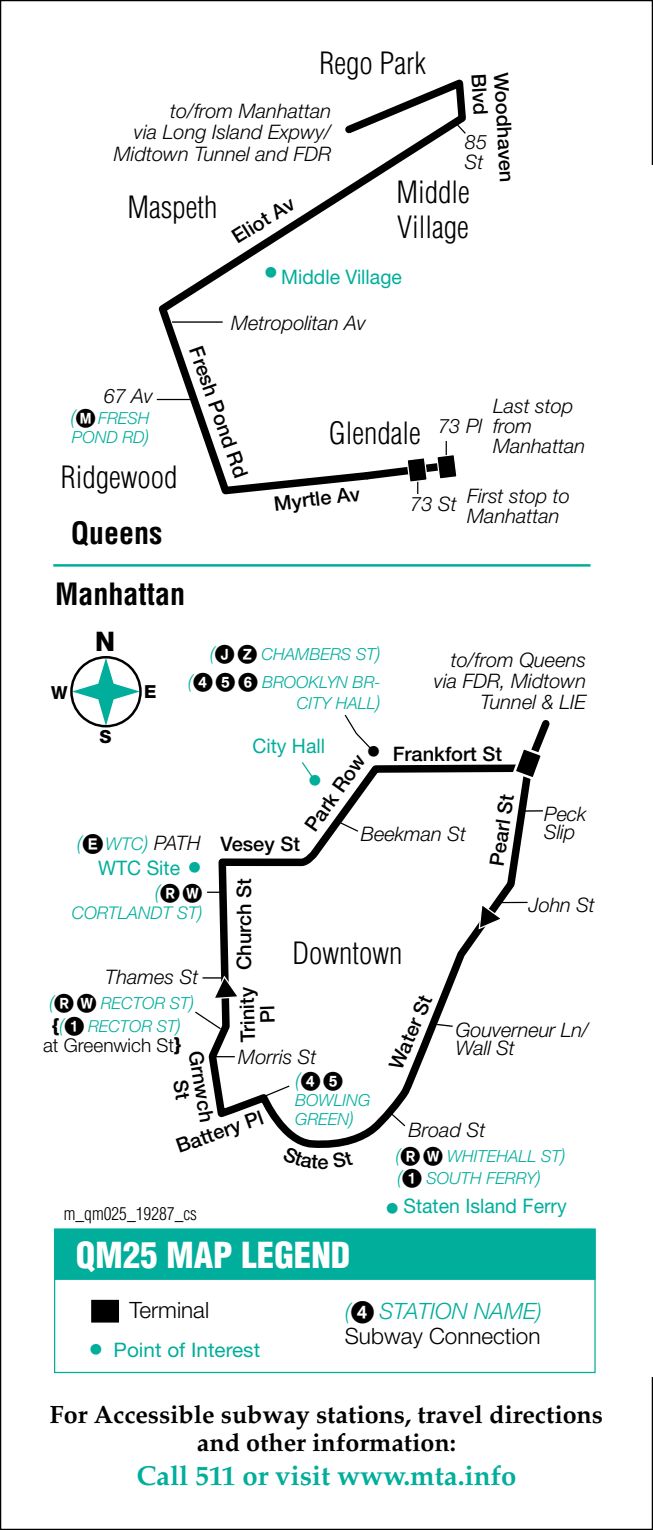
<style>
.page{position:relative;width:653px;height:1530px;background:#fff}
.page>*{position:absolute;margin:0;border:0;box-sizing:border-box;transform-origin:0 0}
.t1{font:900 condensed 35px "Helvetica";color:#fff}
.t2{font:300 condensed 30px/35px "Helvetica";color:#000}
.t3{font:700 condensed 30px "Helvetica";color:#000}
.t4{font:800 30px "Helvetica Neue";color:#00ae9b}
.t5{font:700 27.5px "Palatino";color:#00ae9b}
.t6{font:800 27px "Helvetica Neue";color:#000}
.t7{font:700 25px/27.5px "Palatino";color:#000;text-align:center}
.t8{font:300 22.5px/25px "Helvetica Neue";color:#000}
.t9{font:italic 300 20px/21.2px "Helvetica Neue";color:#000}
.t10{font:500 20px/20px "Helvetica Neue";color:#000;text-align:center}
.t11{font:20px "Helvetica Neue";color:#00ae9b}
.t12{font:italic 300 20px "Helvetica Neue";color:#00ae9b}
.t13{font:300 19px "Helvetica Neue";color:#000}
.t14{font:italic 300 19px "Helvetica Neue";color:#00ae9b}
.t15{font:800 19px "Helvetica Neue";color:#000}
.t16{font:800 18px "Helvetica Neue";color:#000}
.t17{font:800 18px "Helvetica Neue";color:#000;scale:.95 1}
.t18{font:300 condensed 17.5px "Helvetica";color:#000}
.t19{font:italic 300 17.5px "Helvetica Neue";color:#00ae9b}
.t20{font:italic 300 16.75px/19px "Helvetica Neue";color:#00ae9b}
.t21{font:italic 300 16.5px "Helvetica Neue";color:#00ae9b}
.s1{font-weight:800;font-size:30px}
.s2{font-size:20px}
.s3{font-size:19px}
.s4{color:#000}
.s5{color:#00ae9b}
.s6{font-size:17.5px;color:#00ae9b}
.s7{font-weight:300;font-style:italic;color:#00ae9b}
.s8{font-weight:800}
.s9{font-style:italic;color:#00ae9b}
</style>
<div class="page">
<hr style="left:652px;top:201px;width:1px;height:273px;background:#00ae9b">
<svg style="left:70px;top:656px;width:72px;height:72px"></svg>
<div style="left:55px;top:1229px;width:540px;height:50px;background:#00ae9b"></div>
<div style="left:54px;top:1229px;width:541px;height:51px;border:1px solid #00ae9b"></div>
<div style="left:92px;top:1301px;width:26px;height:20px;background:#000"></div>
<div style="left:91px;top:1300px;width:28px;height:23px;border:2px solid #000"></div>
<svg style="left:156px;top:79px;width:310px;height:364px"></svg>
<hr style="left:172px;top:321px;width:50px;height:2px;background:#000">
<svg style="left:455px;top:123px;width:11px;height:12px"></svg>
<hr style="left:157px;top:399px;width:33px;height:1px;background:#000">
<svg style="left:205px;top:195px;width:345px;height:953px"></svg>
<svg style="left:478px;top:902px;width:49px;height:28px"></svg>
<svg style="left:202px;top:975px;width:38px;height:25px"></svg>
<svg style="left:511px;top:745px;width:34px;height:37px"></svg>
<svg style="left:343px;top:713px;width:32px;height:40px"></svg>
<svg style="left:359px;top:441px;width:99px;height:53px"></svg>
<svg style="left:195px;top:1010px;width:27px;height:21px"></svg>
<hr style="left:53px;top:564px;width:537px;height:3px;background:#00ae9b">
<svg style="left:300px;top:761px;width:16px;height:21px"></svg>
<svg style="left:323px;top:1072px;width:19px;height:19px"></svg>
<svg style="left:205px;top:883px;width:16px;height:19px"></svg>
<svg style="left:401px;top:1147px;width:41px;height:1px"></svg>
<svg style="left:215px;top:645px;width:42px;height:19px"></svg>
<svg style="left:216px;top:672px;width:41px;height:19px"></svg>
<svg style="left:282px;top:1146px;width:36px;height:2px"></svg>
<h2 class="t2" style="left:319px;top:46px;width:108px">Rego Park</h2>
<p class="t10" style="left:488px;top:73px;width:43px;rotate:87deg">Blvd</p>
<p class="t10" style="left:511px;top:72px;width:112px;rotate:87deg">Woodhaven</p>
<p class="t9" style="left:114px;top:100px;width:219px;text-align:right">to/from Manhattan<br>via Long Island Expwy/<br>Midtown Tunnel and FDR</p>
<p class="t9" style="left:465px;top:132px;width:24px;line-height:20px">85<br>St</p>
<h2 class="t2" style="left:396px;top:175px;width:75px">Middle<br>Village</h2>
<h2 class="t2" style="left:127px;top:190px;width:91px">Maspeth</h2>
<p class="t10" style="left:228px;top:230px;width:71px;rotate:-32deg">Eliot Av</p>
<p class="t11" style="left:263px;top:265px;width:140px"><span class="s1">•</span>Middle Village</p>
<p class="t9" style="left:104px;top:385px;width:51px">67 Av</p>
<p class="t20" style="left:70px;top:408px;width:81px"><span class="s2">(</span> FRESH<br>POND RD<span class="s3">)</span></p>
<h2 class="t2" style="left:61px;top:459px;width:118px">Ridgewood</h2>
<h2 class="t3" style="left:71px;top:514px;width:93px">Queens</h2>
<p class="t9" style="left:231px;top:312px;width:136px">Metropolitan Av</p>
<p class="t10" style="left:205px;top:344px;width:139px;rotate:70deg">Fresh Pond Rd</p>
<p class="t9" style="left:493px;top:396px;width:94px;line-height:20px">Last stop from<br>Manhattan</p>
<p class="t9" style="left:467px;top:486px;width:104px;line-height:20px">First stop to<br>Manhattan</p>
<p class="t9" style="left:438px;top:415px;width:46px">73 Pl</p>
<h2 class="t2" style="left:329px;top:415px;width:93px">Glendale</h2>
<p class="t10" style="left:272px;top:494px;width:88px;rotate:-7deg">Myrtle Av</p>
<p class="t9" style="left:410px;top:493px;width:48px">73 St</p>
<h2 class="t3" style="left:55px;top:575px;width:132px">Manhattan</h2>
<h3 class="t6" style="left:95px;top:625px;width:22px">N</h3>
<p class="t17" style="left:51px;top:682px;width:19px">W</p>
<p class="t16" style="left:144px;top:681px;width:14px">E</p>
<p class="t14" style="left:210px;top:642px;width:6px">(</p>
<p class="t20" style="left:261px;top:645px;width:121px">CHAMBERS ST<span class="s3">)</span></p>
<p class="t14" style="left:188px;top:669px;width:27px">(<span class="s4">✔</span></p>
<p class="t20" style="left:262px;top:671px;width:120px;line-height:21.5px;text-align:right">BROOKLYN BR-<br>CITY HALL<span class="s3">)</span></p>
<p class="t9" style="left:433px;top:649px;width:154px;text-align:right">to/from Queens via FDR, Midtown<br>Tunnel &amp; LIE</p>
<p class="t16" style="left:99px;top:726px;width:14px">S</p>
<p class="t9" style="left:77px;top:832px;width:125px"><span class="s5">(</span> <span class="s6">WTC</span><span class="s5">)</span> PATH</p>
<p class="t11" style="left:98px;top:856px;width:105px">WTC Site <span class="s1">•</span></p>
<p class="t12" style="left:155px;top:880px;width:7px">(</p>
<p class="t19" style="left:72px;top:902px;width:133px">CORTLANDT ST<span class="s3">)</span></p>
<p class="t9" style="left:105px;top:966px;width:94px">Thames St</p>
<p class="t11" style="left:252px;top:734px;width:74px">City Hall</p>
<p class="t10" style="left:366px;top:744px;width:137px"><span class="s1">•</span> Frankfort St</p>
<p class="t10" style="left:301px;top:824px;width:91px;rotate:-55deg">Park Row</p>
<h2 class="t4" style="left:307px;top:763px;width:16px">•</h2>
<p class="t10" style="left:486px;top:865px;width:74px;rotate:-82deg">Pearl St</p>
<p class="t9" style="left:544px;top:803px;width:44px">Peck</p>
<p class="t9" style="left:361px;top:823px;width:107px">Beekman St</p>
<p class="t9" style="left:544px;top:821px;width:33px">Slip</p>
<p class="t10" style="left:220px;top:834px;width:81px">Vesey St</p>
<p class="t10" style="left:234px;top:970px;width:93px;rotate:-90deg">Church St</p>
<h2 class="t2" style="left:292px;top:936px;width:111px">Downtown</h2>
<p class="t9" style="left:528px;top:894px;width:67px">John St</p>
<p class="t10" style="left:238px;top:1043px;width:57px;rotate:-92deg">Trinity<br>Pl</p>
<p class="t14" style="left:49px;top:991px;width:6px">(</p>
<p class="t20" style="left:101px;top:994px;width:95px">RECTOR ST<span class="s3">)</span></p>
<p class="t15" style="left:52px;top:1014px;width:13px">{<span class="s7">(</span></p>
<p class="t21" style="left:88px;top:1016px;width:94px">RECTOR ST<span class="s3">)</span></p>
<p class="t13" style="left:43px;top:1034px;width:139px">at Greenwich St<span class="s8">}</span></p>
<p class="t9" style="left:238px;top:1046px;width:80px">Morris St</p>
<p class="t10" style="left:206px;top:1049px;width:74px;rotate:81deg">Grnwch<br>St</p>
<p class="t12" style="left:295px;top:1068px;width:27px">(<span class="s4">✔</span></p>
<p class="t20" style="left:295px;top:1091px;width:77px">BOWLING<br>GREEN<span class="s3">)</span></p>
<p class="t10" style="left:173px;top:1137px;width:92px;rotate:-19deg">Battery Pl</p>
<p class="t18" style="left:64px;top:1203px;width:135px">m_qm025_19287_cs</p>
<p class="t10" style="left:317px;top:1152px;width:13px">e</p>
<p class="t10" style="left:385px;top:1065px;width:81px;rotate:-67deg">Water St</p>
<p class="t9" style="left:455px;top:1020px;width:134px;line-height:18.8px">Gouverneur Ln/<br>Wall St</p>
<p class="t9" style="left:408px;top:1119px;width:78px">Broad St</p>
<p class="t14" style="left:395px;top:1144px;width:6px">(</p>
<p class="t20" style="left:447px;top:1146px;width:120px">WHITEHALL ST<span class="s3">)</span></p>
<p class="t14" style="left:397px;top:1166px;width:6px">(</p>
<p class="t20" style="left:426px;top:1168px;width:116px">SOUTH FERRY<span class="s3">)</span></p>
<p class="t11" style="left:384px;top:1194px;width:183px"><span class="s1">•</span> Staten Island Ferry</p>
<h1 class="t1" style="left:76px;top:1233px;width:276px">QM25 MAP LEGEND</h1>
<p class="t8" style="left:345px;top:1298px;width:199px"><span class="s9">(</span>✔ <span class="s9">STATION NAME)<br></span>Subway Connection</p>
<p class="t8" style="left:129px;top:1297px;width:81px">Terminal</p>
<p class="t11" style="left:88px;top:1338px;width:173px"><span class="s1">•</span> Point of Interest</p>
<p class="t7" style="left:50px;top:1401px;width:554px">For Accessible subway stations, travel directions and other information:</p>
<h3 class="t5" style="left:136px;top:1458px;width:381px">Call 511 or visit www.mta.info</h3>
</div>
